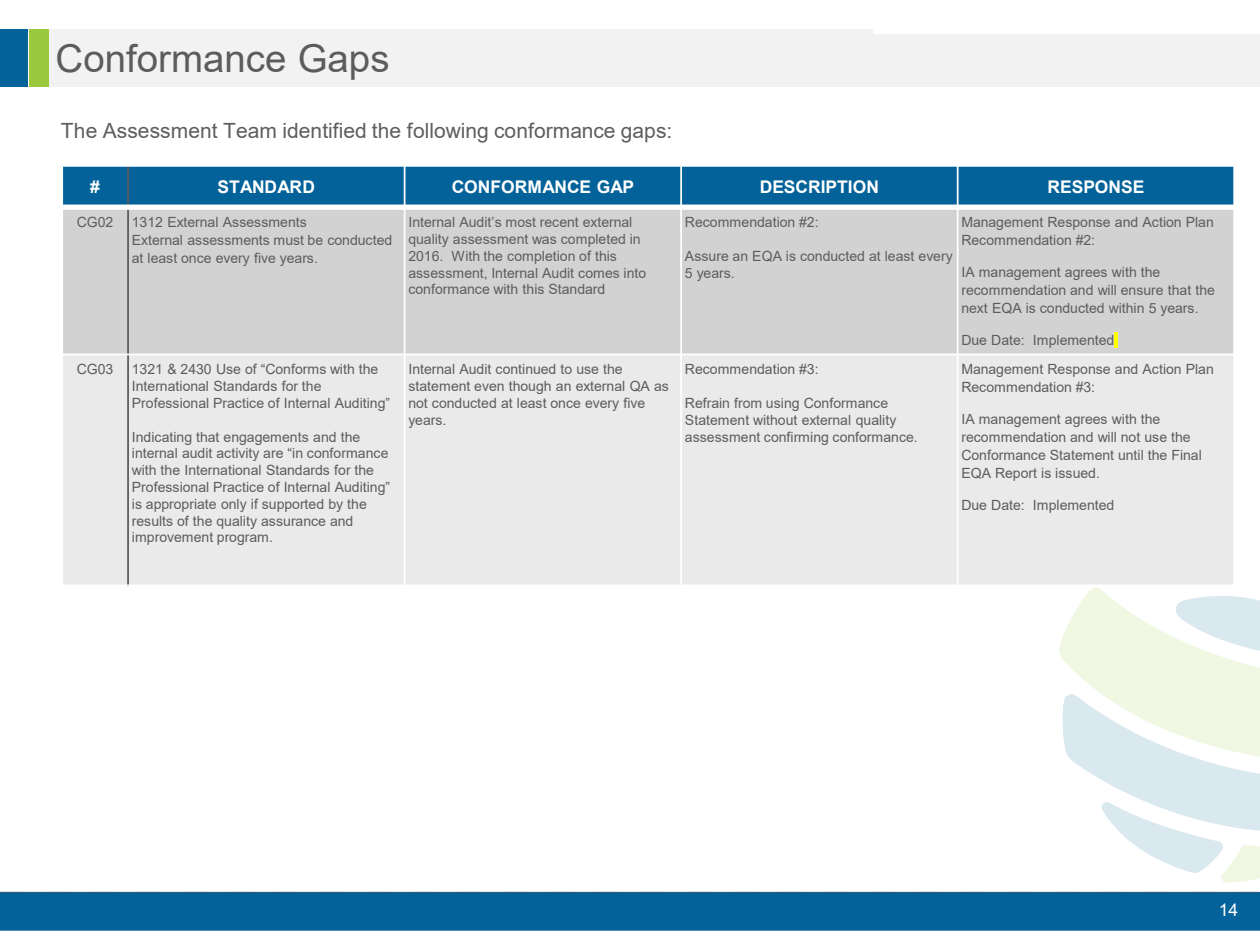
<style>
.page{position:relative;width:1260px;height:945px;background:#fff}
.page>*{position:absolute;margin:0;border:0;box-sizing:border-box;transform-origin:0 0}
.t1{font:38.5px "Arial";color:#5b5d5d}
.t2{font:21px "Arial";letter-spacing:.005em;color:#5c5e5f}
.t3{font:700 17.5px "Arial";color:#fff}
.t4{font:17.5px "Arial";color:#fff}
.t5{font:14px/16.8px "Arial";letter-spacing:-.005em;color:#5b5d5d}
</style>
<div class="page">
<div style="left:0;top:893px;width:1260px;height:37px;background:#036299"></div>
<div style="left:0;top:892px;width:1260px;height:39px;border:1px solid #036299"></div>
<svg style="left:0;top:892px;width:1260px;height:1px"></svg>
<svg style="left:1059px;top:588px;width:201px;height:295px"></svg>
<div style="left:0;top:29px;width:28px;height:58px;background:#036299"></div>
<div style="left:29px;top:29px;width:19px;height:58px;background:#9ac93d"></div>
<div style="left:49px;top:30px;width:1211px;height:57px;background:#f2f2f2"></div>
<div style="left:62px;top:166px;width:66px;height:41px;background:#036299"></div>
<div style="left:128px;top:166px;width:277px;height:41px;background:#036299"></div>
<div style="left:405px;top:166px;width:276px;height:41px;background:#036299"></div>
<div style="left:681px;top:166px;width:277px;height:41px;background:#036299"></div>
<div style="left:958px;top:166px;width:276px;height:41px;background:#036299"></div>
<div style="left:62px;top:207px;width:66px;height:147px;background:#d2d2d2"></div>
<div style="left:128px;top:207px;width:277px;height:147px;background:#d2d2d2"></div>
<div style="left:405px;top:207px;width:276px;height:147px;background:#d2d2d2"></div>
<div style="left:681px;top:207px;width:277px;height:147px;background:#d2d2d2"></div>
<div style="left:958px;top:207px;width:276px;height:147px;background:#d2d2d2"></div>
<div style="left:62px;top:354px;width:66px;height:231px;background:#eaeaea"></div>
<div style="left:128px;top:354px;width:277px;height:231px;background:#eaeaea"></div>
<div style="left:405px;top:354px;width:276px;height:231px;background:#eaeaea"></div>
<div style="left:681px;top:354px;width:277px;height:231px;background:#eaeaea"></div>
<div style="left:958px;top:354px;width:276px;height:231px;background:#eaeaea"></div>
<hr style="left:127px;top:165px;width:2px;height:421px;background:#5b5d5d">
<hr style="left:404px;top:165px;width:1px;height:421px;background:#fff">
<hr style="left:680px;top:165px;width:2px;height:421px;background:#fff">
<hr style="left:957px;top:165px;width:2px;height:421px;background:#fff">
<div style="left:61px;top:205px;width:1174px;height:5px;background:#fff"></div>
<hr style="left:61px;top:354px;width:1174px;height:1px;background:#fff">
<hr style="left:61px;top:165px;width:2px;height:421px;background:#fff">
<hr style="left:1233px;top:165px;width:2px;height:421px;background:#fff">
<hr style="left:61px;top:165px;width:1174px;height:2px;background:#fff">
<hr style="left:61px;top:585px;width:1174px;height:1px;background:#fff">
<hr style="left:1114px;top:332px;width:4px;height:16px;background:#ff0">
<div style="left:874px;top:0;width:386px;height:33px;background:#fff"></div>
<h1 class="t1" style="left:56px;top:32px;width:335px">Conformance Gaps</h1>
<h2 class="t2" style="left:61px;top:116px;width:613px">The Assessment Team identified the following conformance gaps:</h2>
<p class="t3" style="left:90px;top:175px;width:11px">#</p>
<p class="t3" style="left:218px;top:175px;width:99px">STANDARD</p>
<p class="t3" style="left:452px;top:175px;width:184px">CONFORMANCE GAP</p>
<p class="t3" style="left:760px;top:175px;width:121px">DESCRIPTION</p>
<p class="t3" style="left:1048px;top:175px;width:98px">RESPONSE</p>
<p class="t5" style="left:77px;top:214px;width:38px">CG02</p>
<p class="t5" style="left:132px;top:213px;width:262px;line-height:18px">1312 External Assessments<br>External assessments must be conducted at least once every five years.</p>
<p class="t5" style="left:408px;top:214px;width:239px">Internal Audit’s most recent external quality assessment was completed in 2016. With the completion of this assessment, Internal Audit comes into conformance with this Standard</p>
<p class="t5" style="left:685px;top:214px;width:135px">Recommendation #2:</p>
<p class="t5" style="left:961px;top:213px;width:254px;line-height:18px">Management Response and Action Plan<br>Recommendation #2:</p>
<p class="t5" style="left:961px;top:263px;width:255px;line-height:18px">IA management agrees with the recommendation and will ensure that the next EQA is conducted within 5 years.</p>
<p class="t5" style="left:961px;top:332px;width:154px">Due Date: Implemented</p>
<p class="t5" style="left:685px;top:247px;width:269px">Assure an EQA is conducted at least every<br>5 years.</p>
<p class="t5" style="left:77px;top:361px;width:38px">CG03</p>
<p class="t5" style="left:132px;top:361px;width:260px">1321 &amp; 2430 Use of “Conforms with the<br>International Standards for the<br>Professional Practice of Internal Auditing”</p>
<p class="t5" style="left:132px;top:428px;width:260px">Indicating that engagements and the internal audit activity are “in conformance with the International Standards for the Professional Practice of Internal Auditing” is appropriate only if supported by the results of the quality assurance and improvement program.</p>
<p class="t5" style="left:408px;top:361px;width:262px">Internal Audit continued to use the statement even though an external QA as not conducted at least once every five years.</p>
<p class="t5" style="left:685px;top:361px;width:135px">Recommendation #3:</p>
<p class="t5" style="left:685px;top:395px;width:234px">Refrain from using Conformance<br>Statement without external quality assessment confirming conformance.</p>
<p class="t5" style="left:961px;top:360px;width:254px;line-height:18px">Management Response and Action Plan<br>Recommendation #3:</p>
<p class="t5" style="left:961px;top:410px;width:242px;line-height:18px">IA management agrees with the recommendation and will not use the<br>Conformance Statement until the Final<br>EQA Report is issued.</p>
<p class="t5" style="left:961px;top:497px;width:154px">Due Date: Implemented</p>
<p class="t4" style="left:1219px;top:898px;width:21px">14</p>
</div>
